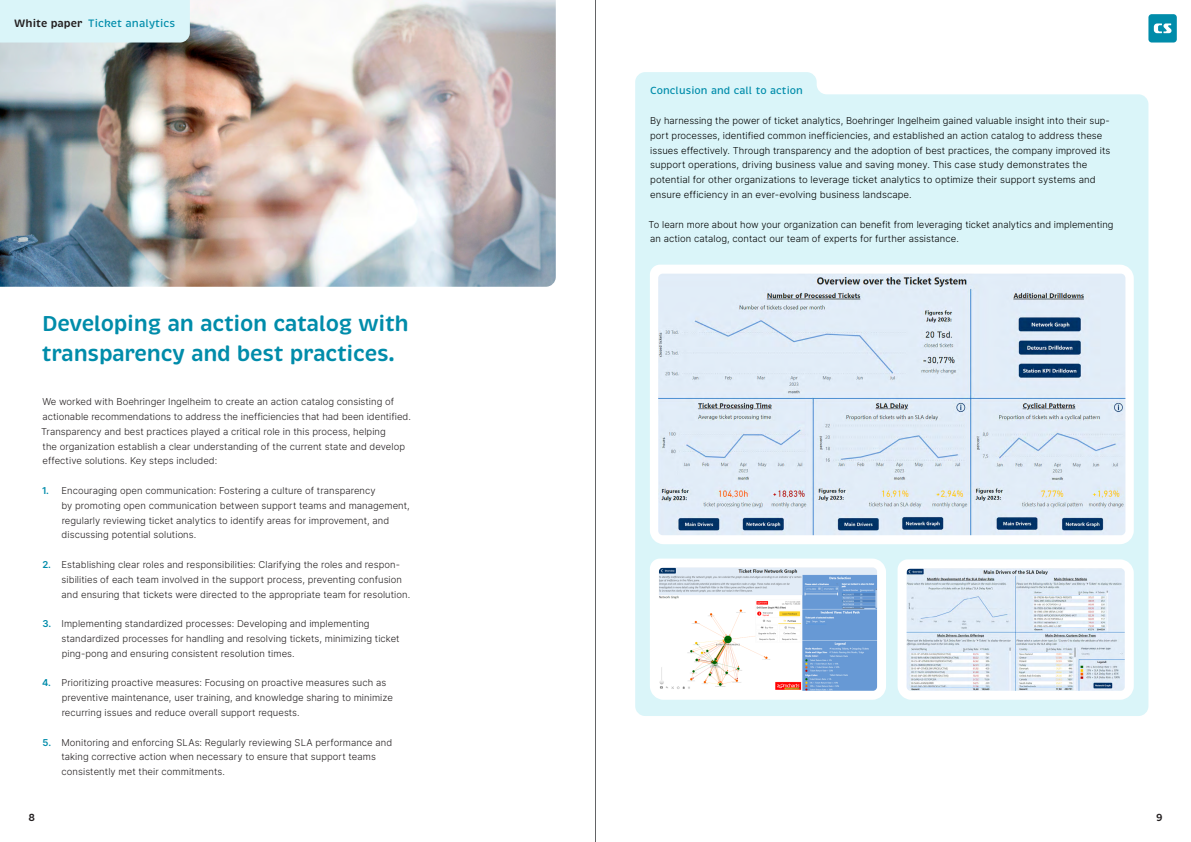
<style>
.page{position:relative;width:1191px;height:842px;background:#fff}
.page>*{position:absolute;margin:0;border:0;box-sizing:border-box;transform-origin:0 0}
.t1{font:600 22px/29.6px "Brevia";letter-spacing:-.015em;color:#008caa}
.t2{font:500 11px "Brevia";letter-spacing:.005em;color:#008caa}
.t3{font:500 10.5px "Brevia";letter-spacing:.005em;color:#008caa}
.t4{font:600 10.5px "Brevia";color:#231f20}
.t5{font:300 9.5px/14.8px "Inter";letter-spacing:.005em;color:#231f20}
.t6{font:300 9.5px/14.8px "Inter";letter-spacing:.005em;color:#000}
.s1{font-weight:600;color:#231f20}
.s2{font-weight:400;color:#008caa}
</style>
<div class="page">
<div style="left:635px;top:72px;width:513px;height:644px;background:#daf5f9"></div>
<img style="left:0;top:0;width:556px;height:287px">
<svg style="left:645px;top:554px;width:493px;height:150px"></svg>
<svg style="left:645px;top:260px;width:493px;height:289px"></svg>
<img style="left:658px;top:274px;width:467px;height:261px">
<img style="left:659px;top:568px;width:218px;height:123px">
<img style="left:906px;top:568px;width:218px;height:123px">
<div style="left:0;top:0;width:190px;height:43px;background:#daf5f9"></div>
<div style="left:1148px;top:14px;width:28px;height:29px;background:#008caa;border-radius:3px"></div>
<svg style="left:1153px;top:23px;width:18px;height:10px"></svg>
<hr style="left:595px;top:0;width:1px;height:842px;background:#636466">
<p class="t2" style="left:14px;top:16px;width:163px"><span class="s1">White paper</span> Ticket analytics</p>
<h1 class="t1" style="left:42px;top:309px;width:368px">Developing an action catalog with transparency and best practices.</h1>
<p class="t5" style="left:41px;top:394px;width:371px">We worked with Boehringer Ingelheim to create an action catalog consisting of actionable recommendations to address the inefficiencies that had been identified.<br>Transparency and best practices played a critical role in this process, helping<br>the organization establish a clear understanding of the current state and develop effective solutions. Key steps included:</p>
<p class="t5" style="left:62px;top:483px;width:350px;text-indent:-20px"><span class="s2">1.</span> Encouraging open communication: Fostering a culture of transparency<br>by promoting open communication between support teams and management, regularly reviewing ticket analytics to identify areas for improvement, and discussing potential solutions.</p>
<p class="t5" style="left:62px;top:557px;width:350px;text-indent:-19px"><span class="s2">2.</span> Establishing clear roles and responsibilities: Clarifying the roles and respon&shy;sibilities of each team involved in the support process, preventing confusion and ensuring that tickets were directed to the appropriate team for resolution.</p>
<p class="t5" style="left:62px;top:616px;width:339px;text-indent:-19px"><span class="s2">3.</span> Implementing standardized processes: Developing and implementing standardized processes for handling and resolving tickets, minimizing ticket ping-pong and ensuring consistent resolution times.</p>
<p class="t5" style="left:62px;top:675px;width:333px;text-indent:-20px"><span class="s2">4.</span> Prioritizing proactive measures: Focusing on proactive measures such as preventive maintenance, user training, and knowledge sharing to minimize recurring issues and reduce overall support requests.</p>
<p class="t5" style="left:61px;top:734px;width:332px;text-indent:-19px"><span class="s2">5.</span> Monitoring and enforcing SLAs: Regularly reviewing SLA performance and taking corrective action when necessary to ensure that support teams consistently met their commitments.</p>
<p class="t3" style="left:650px;top:84px;width:154px">Conclusion and call to action</p>
<p class="t6" style="left:650px;top:113px;width:462px">By harnessing the power of ticket analytics, Boehringer Ingelheim gained valuable insight into their sup&shy;port processes, identified common inefficiencies, and established an action catalog to address these issues effectively. Through transparency and the adoption of best practices, the company improved its support operations, driving business value and saving money. This case study demonstrates the potential for other organizations to leverage ticket analytics to optimize their support systems and ensure efficiency in an ever-evolving business landscape.</p>
<p class="t6" style="left:648px;top:216px;width:466px">To learn more about how your organization can benefit from leveraging ticket analytics and implementing an action catalog, contact our team of experts for further assistance.</p>
<p class="t4" style="left:28px;top:810px;width:8px">8</p>
<p class="t4" style="left:1156px;top:810px;width:8px">9</p>
</div>
